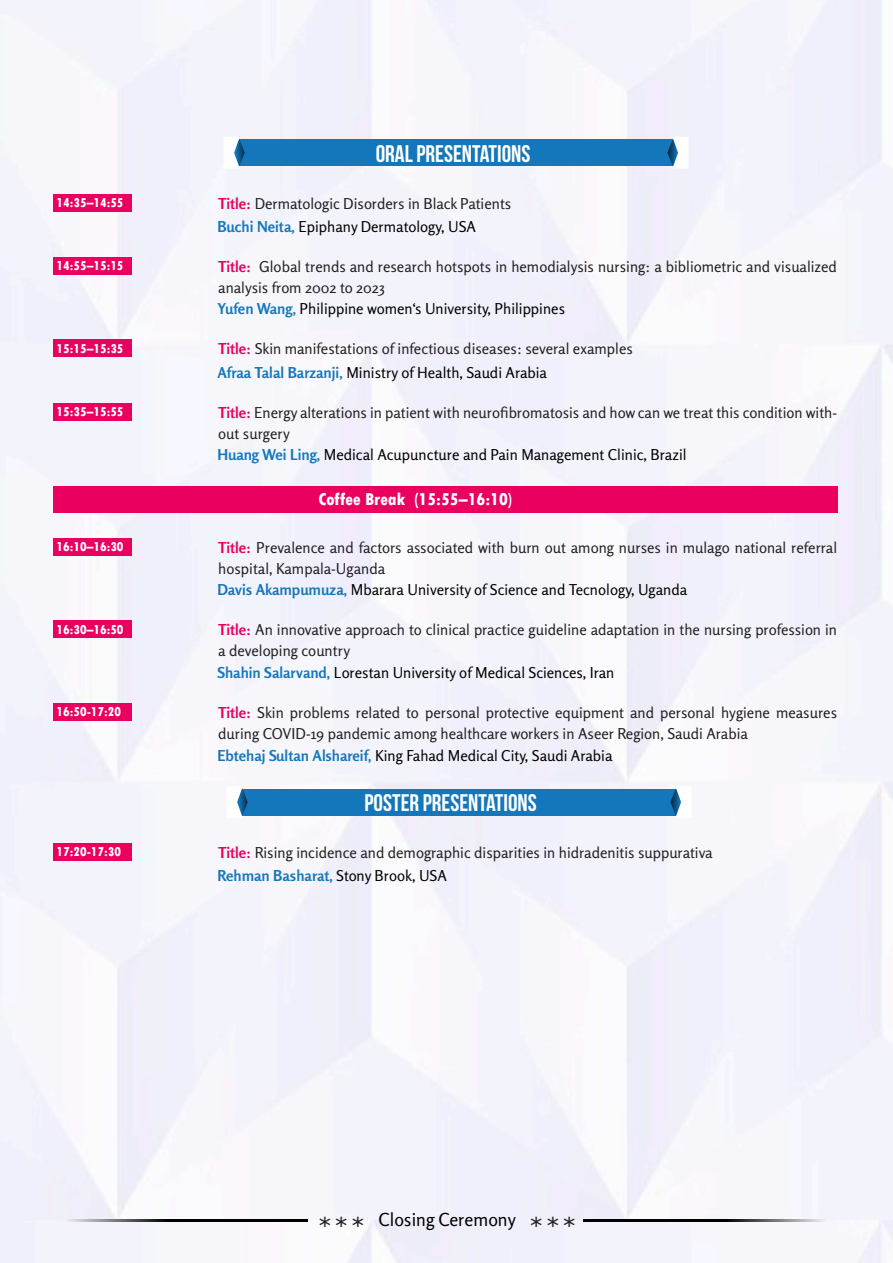
<style>
.page{position:relative;width:893px;height:1263px;background:#f3f3fc}
.page>*{position:absolute;margin:0;border:0;box-sizing:border-box;transform-origin:0 0}
.t1{font:24px "Bebas Neue";color:#fff}
.t2{font:22.5px "Verdana";color:#231f20}
.t3{font:800 condensed 18px "Tw Cen";color:#fff}
.t4{font:18px "Rosario";color:#000}
.t5{font:15px/21px "Rosario";color:#231f20}
.t6{font:15px "Rosario";color:#000}
.t7{font:15px "Rosario";color:#000200}
.t8{font:700 15px "Rosario";color:#1477bb}
.t9{font:800 condensed 13.5px "Tw Cen";color:#fff}
.s1{font-weight:700;color:#ea005f}
.s2{font-weight:700;color:#1477bb}
.s3{font-weight:400;color:#000}
</style>
<div class="page">
<hr style="left:57px;top:1219px;width:251px;height:2px;background:#000">
<hr style="left:584px;top:1219px;width:250px;height:2px;background:#000">
<div style="left:229px;top:789px;width:454px;height:26px;background:#1477bb"></div>
<svg style="left:227px;top:786px;width:21px;height:32px"></svg>
<svg style="left:670px;top:786px;width:22px;height:32px"></svg>
<div style="left:54px;top:538px;width:78px;height:17px;background:#ea005f"></div>
<div style="left:54px;top:621px;width:78px;height:17px;background:#ea005f"></div>
<div style="left:54px;top:843px;width:78px;height:17px;background:#ea005f"></div>
<div style="left:54px;top:704px;width:78px;height:17px;background:#ea005f"></div>
<div style="left:53px;top:486px;width:785px;height:27px;background:#ea005f"></div>
<div style="left:54px;top:340px;width:78px;height:17px;background:#ea005f"></div>
<div style="left:54px;top:403px;width:78px;height:17px;background:#ea005f"></div>
<div style="left:54px;top:194px;width:78px;height:17px;background:#ea005f"></div>
<div style="left:54px;top:257px;width:78px;height:17px;background:#ea005f"></div>
<div style="left:226px;top:139px;width:454px;height:27px;background:#1477bb"></div>
<svg style="left:224px;top:137px;width:21px;height:32px"></svg>
<svg style="left:667px;top:137px;width:22px;height:32px"></svg>
<p class="t1" style="left:376px;top:140px;width:156px">ORAL PRESENTATIONS</p>
<p class="t9" style="left:57px;top:195px;width:68px">14:35–14:55</p>
<p class="t5" style="left:218px;top:193px;width:295px"><span class="s1">Title:</span> Dermatologic Disorders in Black Patients</p>
<p class="t6" style="left:217px;top:218px;width:260px"><span class="s2">Buchi Neita,</span> Epiphany Dermatology, USA</p>
<p class="t9" style="left:57px;top:258px;width:68px">14:55–15:15</p>
<p class="t5" style="left:218px;top:256px;width:620px"><span class="s1">Title:</span> Global trends and research hotspots in hemodialysis nursing: a bibliometric and visualized analysis from 2002 to 2023</p>
<p class="t6" style="left:217px;top:300px;width:349px"><span class="s2">Yufen Wang,</span> Philippine women‘s University, Philippines</p>
<p class="t9" style="left:57px;top:340px;width:68px">15:15–15:35</p>
<p class="t5" style="left:218px;top:339px;width:416px"><span class="s1">Title:</span> Skin manifestations of infectious diseases: several examples</p>
<p class="t6" style="left:217px;top:363px;width:331px"><span class="s2">Afraa Talal Barzanji,</span> Ministry of Health, Saudi Arabia</p>
<p class="t9" style="left:57px;top:404px;width:68px">15:35–15:55</p>
<p class="t5" style="left:218px;top:402px;width:620px"><span class="s1">Title:</span> Energy alterations in patient with neurofibromatosis and how can we treat this condition with&shy;out surgery</p>
<p class="t6" style="left:217px;top:446px;width:471px"><span class="s2">Huang Wei Ling,</span> Medical Acupuncture and Pain Management Clinic, Brazil</p>
<p class="t3" style="left:318px;top:489px;width:195px">Coffee Break (15:55–16:10)</p>
<p class="t9" style="left:57px;top:539px;width:68px">16:10–16:30</p>
<p class="t5" style="left:218px;top:537px;width:620px"><span class="s1">Title:</span> Prevalence and factors associated with burn out among nurses in mulago national referral hospital, Kampala-Uganda</p>
<p class="t7" style="left:217px;top:581px;width:471px"><span class="s2">Davis Akampumuza,</span> Mbarara University of Science and Tecnology, Uganda</p>
<p class="t9" style="left:57px;top:621px;width:68px">16:30–16:50</p>
<p class="t5" style="left:218px;top:619px;width:620px"><span class="s1">Title:</span> An innovative approach to clinical practice guideline adaptation in the nursing profession in a developing country</p>
<p class="t6" style="left:217px;top:664px;width:399px"><span class="s2">Shahin Salarvand,</span> Lorestan University of Medical Sciences, Iran</p>
<p class="t9" style="left:57px;top:704px;width:66px">16:50-17:20</p>
<p class="t5" style="left:218px;top:702px;width:620px"><span class="s1">Title:</span> Skin problems related to personal protective equipment and personal hygiene measures during COVID-19 pandemic among healthcare workers in Aseer Region, Saudi Arabia</p>
<p class="t6" style="left:217px;top:746px;width:397px"><span class="s2">Ebtehaj Sultan Alshareif,</span> King Fahad Medical City, Saudi Arabia</p>
<p class="t1" style="left:365px;top:790px;width:174px">POSTER PRESENTATIONS</p>
<p class="t9" style="left:57px;top:844px;width:66px">17:20-17:30</p>
<p class="t5" style="left:218px;top:842px;width:496px"><span class="s1">Title:</span> Rising incidence and demographic disparities in hidradenitis suppurativa</p>
<p class="t8" style="left:217px;top:867px;width:231px">Rehman Basharat, <span class="s3">Stony Brook, USA</span></p>
<p class="t4" style="left:379px;top:1209px;width:139px">Closing Ceremony</p>
<p class="t2" style="left:318px;top:1210px;width:49px">***</p>
<p class="t2" style="left:529px;top:1210px;width:49px">***</p>
</div>
